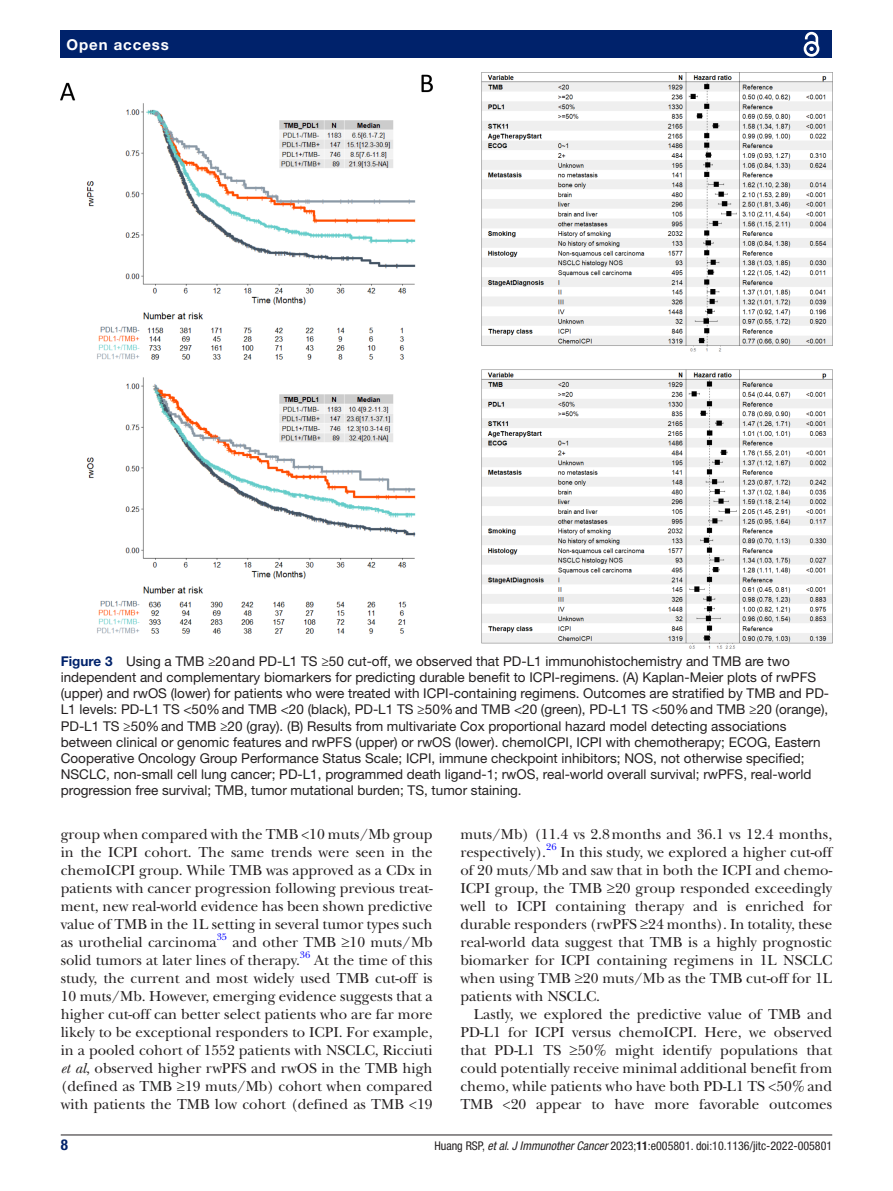
<style>
.page{position:relative;width:893px;height:1191px;background:#fff}
.page>*{position:absolute;margin:0;border:0;box-sizing:border-box;transform-origin:0 0}
.t1{font:15px/18px "New Baskerville";color:#231f20;text-align:justify}
.t2{font:700 15px "Helvetica Neue LT Std";letter-spacing:.065em;color:#fff}
.t3{font:700 condensed 15px "Helvetica Neue LT Std";color:#00226b}
.t4{font:13.5px/16.2px "Helvetica Neue LT Std";color:#231f20}
.t5{font:condensed 12px "Helvetica Neue LT Std";color:#231f20}
.t6{font:9.9px "New Baskerville";color:#00f}
.s1{font-weight:700;color:#00226b}
.s2{font-style:italic}
.s3{font-weight:700}
</style>
<div class="page">
<hr style="left:61px;top:1134px;width:771px;height:1px;background:#231f20">
<div style="left:61px;top:31px;width:771px;height:27px;background:#00226b"></div>
<svg style="left:803px;top:31px;width:17px;height:26px"></svg>
<img style="left:61px;top:73px;width:771px;height:575px">
<p class="t2" style="left:66px;top:35px;width:104px">Open access</p>
<p class="t4" style="left:61px;top:652px;width:770px"><span class="s1">Figure 3</span> Using a TMB ≥20and PD-L1 TS ≥50 cut-off, we observed that PD-L1 immunohistochemistry and TMB are two independent and complementary biomarkers for predicting durable benefit to ICPI-regimens. (A) Kaplan-Meier plots of rwPFS (upper) and rwOS (lower) for patients who were treated with ICPI-containing regimens. Outcomes are stratified by TMB and PD-L1 levels: PD-L1 TS &lt;50%and TMB &lt;20 (black), PD-L1 TS ≥50%and TMB &lt;20 (green), PD-L1 TS &lt;50%and TMB ≥20 (orange), PD-L1 TS ≥50%and TMB ≥20 (gray). (B) Results from multivariate Cox proportional hazard model detecting associations between clinical or genomic features and rwPFS (upper) or rwOS (lower). chemoICPI, ICPI with chemotherapy; ECOG, Eastern Cooperative Oncology Group Performance Status Scale; ICPI, immune checkpoint inhibitors; NOS, not otherwise specified; NSCLC, non-small cell lung cancer; PD-L1, programmed death ligand-1; rwOS, real-world overall survival; rwPFS, real-world progression free survival; TMB, tumor mutational burden; TS, tumor staining.</p>
<p class="t1" style="left:61px;top:824px;width:373px">group when compared with the TMB &lt;10 muts/Mb group in the ICPI cohort. The same trends were seen in the chemoICPI group. While TMB was approved as a CDx in patients with cancer progression following previous treat&shy;ment, new real-world evidence has been shown predictive value of TMB in the 1L setting in several tumor types such as urothelial carcinoma</p>
<p class="t6" style="left:217px;top:930px;width:12px">35</p>
<p class="t1" style="left:61px;top:932px;width:373px;text-indent:172px">and other TMB ≥10 muts/Mb solid tumors at later lines of therapy.</p>
<p class="t6" style="left:300px;top:948px;width:12px">36</p>
<p class="t1" style="left:61px;top:950px;width:373px;text-indent:254px">At the time of this study, the current and most widely used TMB cut-off is 10 muts/Mb. However, emerging evidence suggests that a higher cut-off can better select patients who are far more likely to be exceptional responders to ICPI. For example, in a pooled cohort of 1552 patients with NSCLC, Ricciuti <span class="s2">et al</span>, observed higher rwPFS and rwOS in the TMB high (defined as TMB ≥19 muts/Mb) cohort when compared with patients the TMB low cohort (defined as TMB &lt;19</p>
<p class="t1" style="left:460px;top:824px;width:373px">muts/Mb) (11.4 vs 2.8months and 36.1 vs 12.4 months, respectively).</p>
<p class="t6" style="left:546px;top:841px;width:12px">26</p>
<p class="t1" style="left:460px;top:842px;width:373px;text-indent:100px">In this study, we explored a higher cut-off of 20 muts/Mb and saw that in both the ICPI and chemo-ICPI group, the TMB ≥20 group responded exceedingly well to ICPI containing therapy and is enriched for durable responders (rwPFS ≥24 months). In totality, these real-world data suggest that TMB is a highly prognostic biomarker for ICPI containing regimens in 1L NSCLC when using TMB ≥20 muts/Mb as the TMB cut-off for 1L patients with NSCLC.</p>
<p class="t1" style="left:460px;top:1005px;width:373px;text-indent:14px">Lastly, we explored the predictive value of TMB and PD-L1 for ICPI versus chemoICPI. Here, we observed that PD-L1 TS ≥50% might identify populations that could potentially receive minimal additional benefit from chemo, while patients who have both PD-L1 TS &lt;50%and TMB &lt;20 appear to have more favorable outcomes</p>
<p class="t3" style="left:61px;top:1135px;width:9px">8</p>
<p class="t5" style="left:434px;top:1138px;width:399px">Huang RSP, <span class="s2">et al</span>. <span class="s2">J Immunother Cancer</span> 2023;<span class="s3">11</span>:e005801. doi:10.1136/jitc-2022-005801</p>
</div>
